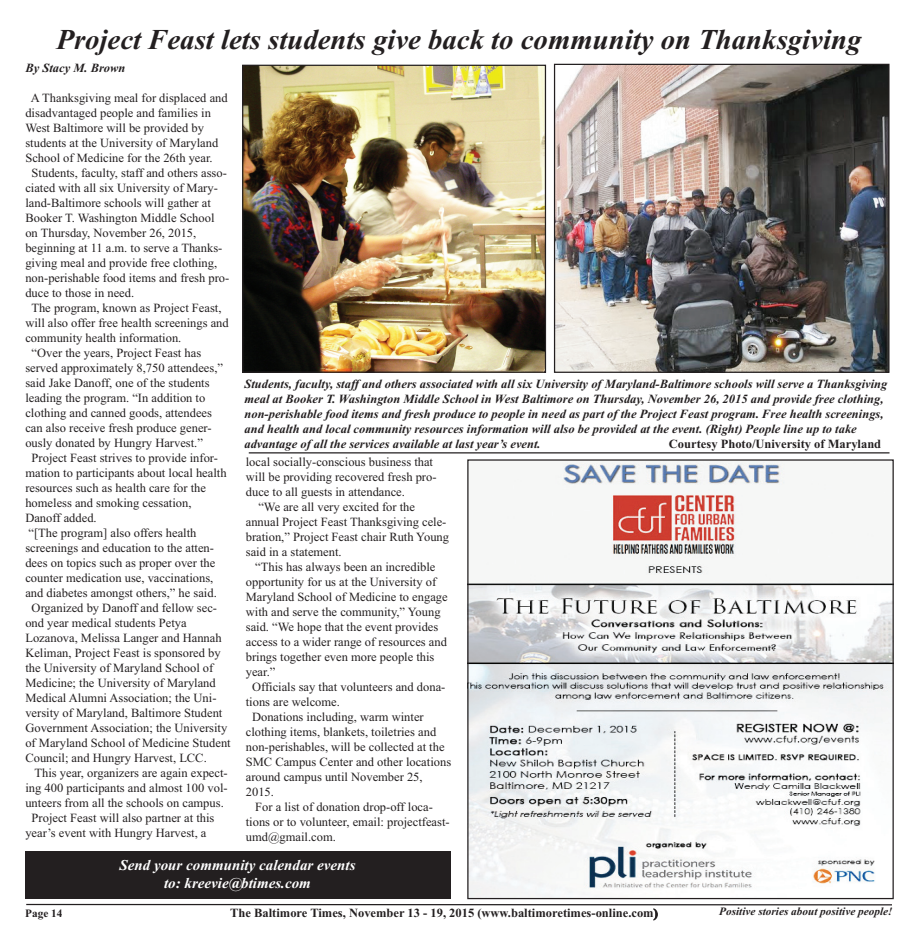
<style>
.page{position:relative;width:917px;height:947px;background:#fff}
.page>*{position:absolute;margin:0;border:0;box-sizing:border-box;transform-origin:0 0}
.t1{font:italic 700 28.75px "Times New Roman";color:#231f20}
.t2{font:italic 700 15px/18px "Times New Roman";color:#fff;text-align:center}
.t3{font:12.5px "Times New Roman";color:#231f20}
.t4{font:italic 700 12.5px/15px "Times New Roman";color:#231f20}
.t5{font:700 12.5px "Times New Roman";color:#231f20}
.t6{font:12.5px "Times New Roman PS Bold MT OTF";color:#231f20}
.t7{font:italic 700 11.25px "Times New Roman";color:#231f20}
.t8{font:11.25px "Times New Roman PS Bold MT OTF";color:#231f20}
.s1{font-family:"Times New Roman PS Bold MT OTF";font-weight:400}
</style>
<div class="page">
<hr style="left:26px;top:904px;width:865px;height:1px;background:#231f20">
<img style="left:244px;top:67px;width:300px;height:304px">
<div style="left:242px;top:65px;width:304px;height:308px;border:1px solid #231f20"></div>
<img style="left:555px;top:66px;width:332px;height:305px">
<div style="left:553px;top:64px;width:336px;height:309px;border:1px solid #231f20"></div>
<img style="left:469px;top:461px;width:422px;height:436px">
<div style="left:25px;top:852px;width:425px;height:47px;background:#231f20"></div>
<hr style="left:249px;top:452px;width:640px;height:1px;background:#231f20">
<p class="t1" style="left:56px;top:29px;width:806px">Project Feast lets students give back to community on Thanksgiving</p>
<p class="t4" style="left:25px;top:61px;width:102px">By Stacy M. Brown</p>
<p class="t3" style="left:31px;top:93px;width:198px">A Thanksgiving meal for displaced and</p>
<p class="t3" style="left:25px;top:108px;width:187px">disadvantaged people and families in</p>
<p class="t3" style="left:25px;top:123px;width:180px">West Baltimore will be provided by</p>
<p class="t3" style="left:25px;top:138px;width:194px">students at the University of Maryland</p>
<p class="t3" style="left:25px;top:153px;width:189px">School of Medicine for the 26th year.</p>
<p class="t3" style="left:32px;top:168px;width:197px">Students, faculty, staff and others asso-</p>
<p class="t3" style="left:25px;top:183px;width:194px">ciated with all six University of Mary-</p>
<p class="t3" style="left:25px;top:198px;width:187px">land-Baltimore schools will gather at</p>
<p class="t3" style="left:25px;top:213px;width:190px">Booker T. Washington Middle School</p>
<p class="t3" style="left:25px;top:228px;width:172px">on Thursday, November 26, 2015,</p>
<p class="t3" style="left:25px;top:243px;width:198px">beginning at 11 a.m. to serve a Thanks-</p>
<p class="t3" style="left:25px;top:258px;width:193px">giving meal and provide free clothing,</p>
<p class="t3" style="left:25px;top:273px;width:205px">non-perishable food items and fresh pro-</p>
<p class="t3" style="left:25px;top:288px;width:110px">duce to those in need.</p>
<p class="t3" style="left:31px;top:303px;width:191px">The program, known as Project Feast,</p>
<p class="t3" style="left:25px;top:318px;width:205px">will also offer free health screenings and</p>
<p class="t3" style="left:25px;top:333px;width:157px">community health information.</p>
<p class="t3" style="left:32px;top:348px;width:171px">“Over the years, Project Feast has</p>
<p class="t3" style="left:25px;top:363px;width:199px">served approximately 8,750 attendees,”</p>
<p class="t3" style="left:25px;top:378px;width:186px">said Jake Danoff, one of the students</p>
<p class="t3" style="left:25px;top:393px;width:181px">leading the program. “In addition to</p>
<p class="t3" style="left:25px;top:408px;width:188px">clothing and canned goods, attendees</p>
<p class="t3" style="left:25px;top:423px;width:188px">can also receive fresh produce gener-</p>
<p class="t3" style="left:25px;top:438px;width:179px">ously donated by Hungry Harvest.”</p>
<p class="t3" style="left:32px;top:453px;width:188px">Project Feast strives to provide infor-</p>
<p class="t3" style="left:25px;top:468px;width:203px">mation to participants about local health</p>
<p class="t3" style="left:25px;top:483px;width:182px">resources such as health care for the</p>
<p class="t3" style="left:25px;top:498px;width:167px">homeless and smoking cessation,</p>
<p class="t3" style="left:25px;top:513px;width:73px">Danoff added.</p>
<p class="t3" style="left:29px;top:528px;width:169px">“[The program] also offers health</p>
<p class="t3" style="left:25px;top:543px;width:190px">screenings and education to the atten-</p>
<p class="t3" style="left:25px;top:558px;width:191px">dees on topics such as proper over the</p>
<p class="t3" style="left:25px;top:573px;width:189px">counter medication use, vaccinations,</p>
<p class="t3" style="left:25px;top:588px;width:193px">and diabetes amongst others,” he said.</p>
<p class="t3" style="left:32px;top:603px;width:187px">Organized by Danoff and fellow sec-</p>
<p class="t3" style="left:25px;top:618px;width:163px">ond year medical students Petya</p>
<p class="t3" style="left:25px;top:633px;width:198px">Lozanova, Melissa Langer and Hannah</p>
<p class="t3" style="left:25px;top:648px;width:197px">Keliman, Project Feast is sponsored by</p>
<p class="t3" style="left:25px;top:663px;width:189px">the University of Maryland School of</p>
<p class="t3" style="left:25px;top:678px;width:192px">Medicine; the University of Maryland</p>
<p class="t3" style="left:25px;top:693px;width:192px">Medical Alumni Association; the Uni-</p>
<p class="t3" style="left:25px;top:708px;width:198px">versity of Maryland, Baltimore Student</p>
<p class="t3" style="left:25px;top:723px;width:203px">Government Association; the University</p>
<p class="t3" style="left:25px;top:738px;width:207px">of Maryland School of Medicine Student</p>
<p class="t3" style="left:25px;top:753px;width:183px">Council; and Hungry Harvest, LCC.</p>
<p class="t3" style="left:35px;top:768px;width:194px">This year, organizers are again expect-</p>
<p class="t3" style="left:25px;top:783px;width:204px">ing 400 participants and almost 100 vol-</p>
<p class="t3" style="left:25px;top:798px;width:200px">unteers from all the schools on campus.</p>
<p class="t3" style="left:32px;top:813px;width:184px">Project Feast will also partner at this</p>
<p class="t3" style="left:25px;top:828px;width:182px">year’s event with Hungry Harvest, a</p>
<p class="t4" style="left:244px;top:377px;width:644px">Students, faculty, staff and others associated with all six University of Maryland-Baltimore schools will serve a Thanksgiving meal at Booker T. Washington Middle School in West Baltimore on Thursday, November 26, 2015 and provide free clothing, non-perishable food items and fresh produce to people in need as part of the Project Feast program. Free health screenings, and health and local community resources information will also be provided at the event. (Right) People line up to take advantage of all the services available at last year’s event.</p>
<p class="t6" style="left:668px;top:439px;width:214px">Courtesy Photo/University of Maryland</p>
<p class="t3" style="left:246px;top:457px;width:189px">local socially-conscious business that</p>
<p class="t3" style="left:246px;top:472px;width:192px">will be providing recovered fresh pro-</p>
<p class="t3" style="left:246px;top:487px;width:161px">duce to all guests in attendance.</p>
<p class="t3" style="left:258px;top:502px;width:158px">“We are all very excited for the</p>
<p class="t3" style="left:246px;top:517px;width:202px">annual Project Feast Thanksgiving cele-</p>
<p class="t3" style="left:246px;top:532px;width:205px">bration,” Project Feast chair Ruth Young</p>
<p class="t3" style="left:246px;top:547px;width:97px">said in a statement.</p>
<p class="t3" style="left:255px;top:562px;width:182px">“This has always been an incredible</p>
<p class="t3" style="left:246px;top:577px;width:192px">opportunity for us at the University of</p>
<p class="t3" style="left:246px;top:592px;width:203px">Maryland School of Medicine to engage</p>
<p class="t3" style="left:246px;top:607px;width:196px">with and serve the community,” Young</p>
<p class="t3" style="left:246px;top:622px;width:194px">said. “We hope that the event provides</p>
<p class="t3" style="left:246px;top:637px;width:202px">access to a wider range of resources and</p>
<p class="t3" style="left:246px;top:652px;width:190px">brings together even more people this</p>
<p class="t3" style="left:246px;top:667px;width:31px">year.”</p>
<p class="t3" style="left:252px;top:682px;width:195px">Officials say that volunteers and dona-</p>
<p class="t3" style="left:246px;top:697px;width:96px">tions are welcome.</p>
<p class="t3" style="left:252px;top:712px;width:173px">Donations including, warm winter</p>
<p class="t3" style="left:246px;top:727px;width:192px">clothing items, blankets, toiletries and</p>
<p class="t3" style="left:246px;top:742px;width:200px">non-perishables, will be collected at the</p>
<p class="t3" style="left:246px;top:757px;width:207px">SMC Campus Center and other locations</p>
<p class="t3" style="left:246px;top:772px;width:178px">around campus until November 25,</p>
<p class="t3" style="left:246px;top:787px;width:30px">2015.</p>
<p class="t3" style="left:255px;top:802px;width:179px">For a list of donation drop-off loca-</p>
<p class="t3" style="left:246px;top:817px;width:205px">tions or to volunteer, email: projectfeast-</p>
<p class="t3" style="left:246px;top:832px;width:91px">umd@gmail.com.</p>
<p class="t2" style="left:119px;top:857px;width:237px">Send your community calendar events to: kreevie@btimes.com</p>
<p class="t8" style="left:25px;top:910px;width:39px">Page 14</p>
<p class="t5" style="left:230px;top:909px;width:429px">The Baltimore Times, <span class="s1">November 13 - 19, 2015</span> (www.baltimoretimes-online.com)</p>
<p class="t7" style="left:719px;top:907px;width:175px">Positive stories about positive people!</p>
</div>
